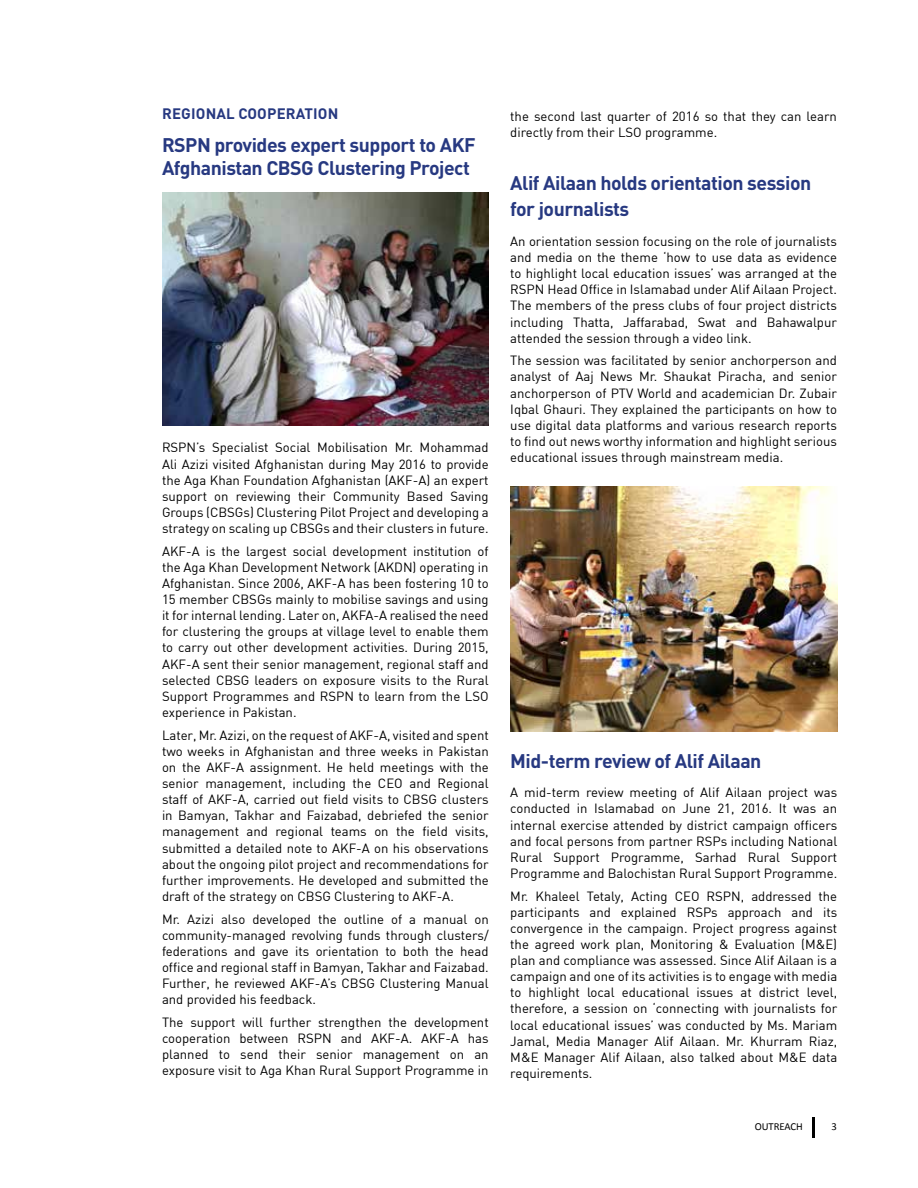
<style>
.page{position:relative;width:918px;height:1188px;background:#fff}
.page>*{position:absolute;margin:0;border:0;box-sizing:border-box;transform-origin:0 0}
.t1{font:700 19.5px/26.7px "DIN Pro";letter-spacing:-.025em;color:#273981}
.t2{font:700 15px "DIN Pro";letter-spacing:.01em;color:#273981}
.t3{font:13.2px/16.2px "DIN";color:#000;text-align:justify}
.t4{font:10.65px "Calibri";letter-spacing:-.01em;color:#000}
</style>
<div class="page">
<hr style="left:812px;top:1117px;width:3px;height:21px;background:#000">
<img style="left:162px;top:193px;width:327px;height:232px">
<img style="left:510px;top:487px;width:327px;height:244px">
<p class="t2" style="left:162px;top:102px;width:178px">REGIONAL COOPERATION</p>
<h1 class="t1" style="left:162px;top:131px;width:315px;line-height:23.4px">RSPN provides expert support to AKF<br>Afghanistan CBSG Clustering Project</h1>
<p class="t3" style="left:162px;top:439px;width:328px">RSPN’s Specialist Social Mobilisation Mr. Mohammad Ali Azizi visited Afghanistan during May 2016 to provide the Aga Khan Foundation Afghanistan (AKF-A) an expert support on reviewing their Community Based Saving Groups (CBSGs) Clustering Pilot Project and developing a strategy on scaling up CBSGs and their clusters in future.</p>
<p class="t3" style="left:162px;top:543px;width:328px">AKF-A is the largest social development institution of the Aga Khan Development Network (AKDN) operating in Afghanistan. Since 2006, AKF-A has been fostering 10 to 15 member CBSGs mainly to mobilise savings and using it for internal lending. Later on, AKFA-A realised the need for clustering the groups at village level to enable them to carry out other development activities. During 2015, AKF-A sent their senior management, regional staff and selected CBSG leaders on exposure visits to the Rural Support Programmes and RSPN to learn from the LSO experience in Pakistan.</p>
<p class="t3" style="left:162px;top:726px;width:328px">Later, Mr. Azizi, on the request of AKF-A, visited and spent two weeks in Afghanistan and three weeks in Pakistan on the AKF-A assignment. He held meetings with the senior management, including the CEO and Regional staff of AKF-A, carried out field visits to CBSG clusters in Bamyan, Takhar and Faizabad, debriefed the senior management and regional teams on the field visits, submitted a detailed note to AKF-A on his observations about the ongoing pilot project and recommendations for further improvements. He developed and submitted the draft of the strategy on CBSG Clustering to AKF-A.</p>
<p class="t3" style="left:162px;top:910px;width:328px">Mr. Azizi also developed the outline of a manual on community-managed revolving funds through clusters/ federations and gave its orientation to both the head office and regional staff in Bamyan, Takhar and Faizabad.<br>Further, he reviewed AKF-A’s CBSG Clustering Manual and provided his feedback.</p>
<p class="t3" style="left:162px;top:1014px;width:328px">The support will further strengthen the development cooperation between RSPN and AKF-A. AKF-A has planned to send their senior management on an exposure visit to Aga Khan Rural Support Programme in</p>
<p class="t3" style="left:510px;top:108px;width:328px">the second last quarter of 2016 so that they can learn directly from their LSO programme.</p>
<h1 class="t1" style="left:510px;top:167px;width:302px">Alif Ailaan holds orientation session for journalists</h1>
<p class="t3" style="left:510px;top:233px;width:328px">An orientation session focusing on the role of journalists and media on the theme ‘how to use data as evidence to highlight local education issues’ was arranged at the RSPN Head Office in Islamabad under Alif Ailaan Project.<br>The members of the press clubs of four project districts including Thatta, Jaffarabad, Swat and Bahawalpur attended the session through a video link.</p>
<p class="t3" style="left:510px;top:352px;width:328px">The session was facilitated by senior anchorperson and analyst of Aaj News Mr. Shaukat Piracha, and senior anchorperson of PTV World and academician Dr. Zubair Iqbal Ghauri. They explained the participants on how to use digital data platforms and various research reports to find out news worthy information and highlight serious educational issues through mainstream media.</p>
<h1 class="t1" style="left:510px;top:745px;width:253px">Mid-term review of Alif Ailaan</h1>
<p class="t3" style="left:510px;top:784px;width:328px">A mid-term review meeting of Alif Ailaan project was conducted in Islamabad on June 21, 2016. It was an internal exercise attended by district campaign officers and focal persons from partner RSPs including National Rural Support Programme, Sarhad Rural Support Programme and Balochistan Rural Support Programme.</p>
<p class="t3" style="left:510px;top:887px;width:329px">Mr. Khaleel Tetaly, Acting CEO RSPN, addressed the participants and explained RSPs approach and its convergence in the campaign. Project progress against the agreed work plan, Monitoring &amp; Evaluation (M&amp;E) plan and compliance was assessed. Since Alif Ailaan is a campaign and one of its activities is to engage with media to highlight local educational issues at district level, therefore, a session on ‘connecting with journalists for local educational issues’ was conducted by Ms. Mariam Jamal, Media Manager Alif Ailaan. Mr. Khurram Riaz, M&amp;E Manager Alif Ailaan, also talked about M&amp;E data requirements.</p>
<p class="t4" style="left:755px;top:1120px;width:49px">OUTREACH</p>
<p class="t4" style="left:832px;top:1120px;width:7px">3</p>
</div>
